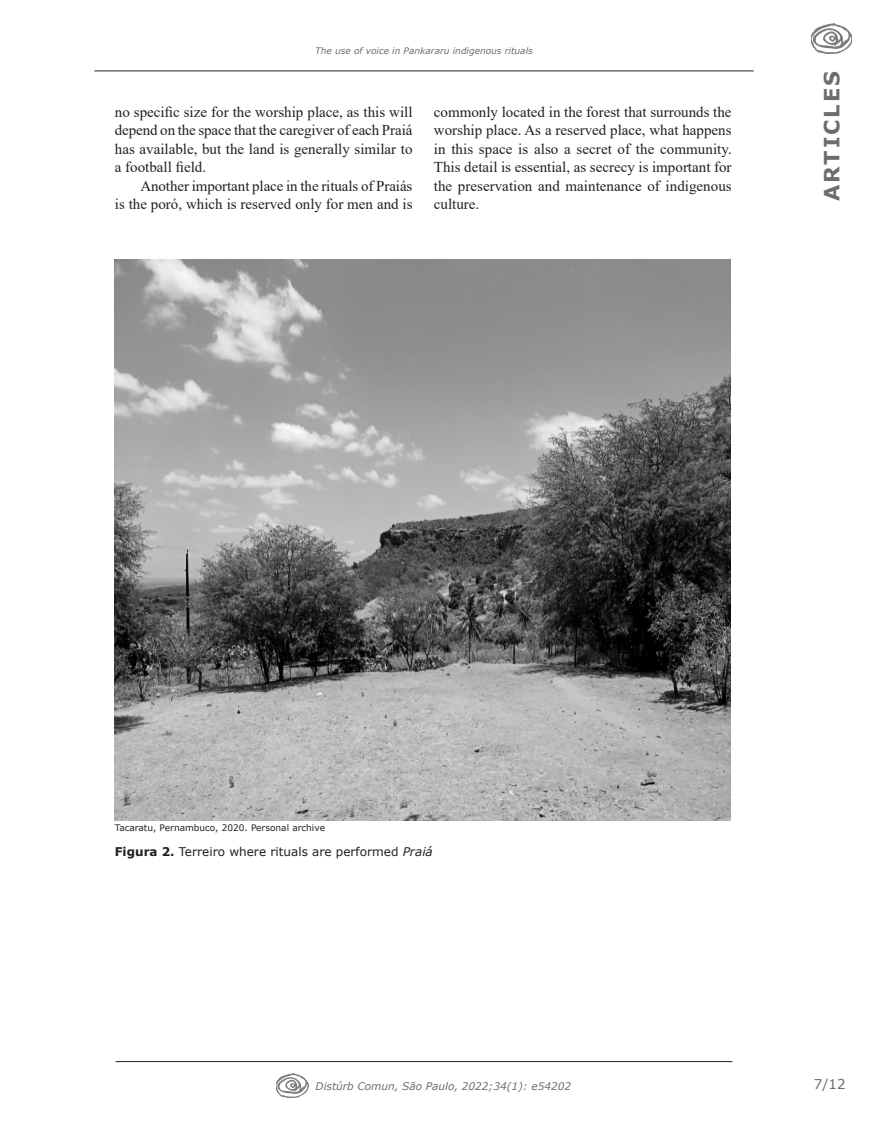
<style>
.page{position:relative;width:872px;height:1132px;background:#fff}
.page>*{position:absolute;margin:0;border:0;box-sizing:border-box;transform-origin:0 0}
.t1{font:700 21px "Verdana";letter-spacing:.1em;color:#6c6d70}
.Corpo_do_texto_ing{font:15px/18.5px "Times New Roman";color:#231f20;text-align:justify}
.t2{font:13.5px "Verdana";color:#6c6d70}
.Tabelas_e_Gráficos{font:12px "Verdana";color:#231f20}
.t3{font:italic 10.5px "Verdana";color:#6c6d70}
.t4{font:italic 9px "Verdana";color:#6c6d70}
.Legenda_grafico{font:9px "Verdana";color:#231f20}
.s1{font-weight:700}
.s2{font-style:italic}
</style>
<div class="page">
<hr style="left:94px;top:70px;width:659px;height:1px;background:#231f20">
<img style="left:811px;top:24px;width:40px;height:29px">
<hr style="left:116px;top:1060px;width:616px;height:1px;background:#231f20">
<img style="left:276px;top:1073px;width:32px;height:23px">
<img style="left:115px;top:259px;width:615px;height:560px">
<p class="t4" style="left:315px;top:44px;width:219px">The use of voice in Pankararu indigenous rituals</p>
<p class="Corpo_do_texto_ing" style="left:115px;top:102px;width:299px">no specific size for the worship place, as this will depend on the space that the caregiver of each Praiá has available, but the land is generally similar to a football field.</p>
<p class="Corpo_do_texto_ing" style="left:115px;top:176px;width:299px;text-align:right">Another important place in the rituals of Praiás<br>is the poró, which is reserved only for men and is</p>
<p class="Corpo_do_texto_ing" style="left:434px;top:102px;width:299px">commonly located in the forest that surrounds the worship place. As a reserved place, what happens in this space is also a secret of the community.<br>This detail is essential, as secrecy is important for the preservation and maintenance of indigenous culture.</p>
<h1 class="t1" style="left:817px;top:201px;width:132px;rotate:-90deg">ARTICLES</h1>
<p class="Legenda_grafico" style="left:115px;top:821px;width:212px">Tacaratu, Pernambuco, 2020. Personal archive</p>
<p class="Tabelas_e_Gráficos" style="left:115px;top:843px;width:319px"><span class="s1">Figura 2.</span> Terreiro where rituals are performed <span class="s2">Praiá</span></p>
<p class="t3" style="left:315px;top:1078px;width:257px">Distúrb Comun, São Paulo, 2022;34(1): e54202</p>
<p class="t2" style="left:813px;top:1074px;width:33px">7/12</p>
</div>
